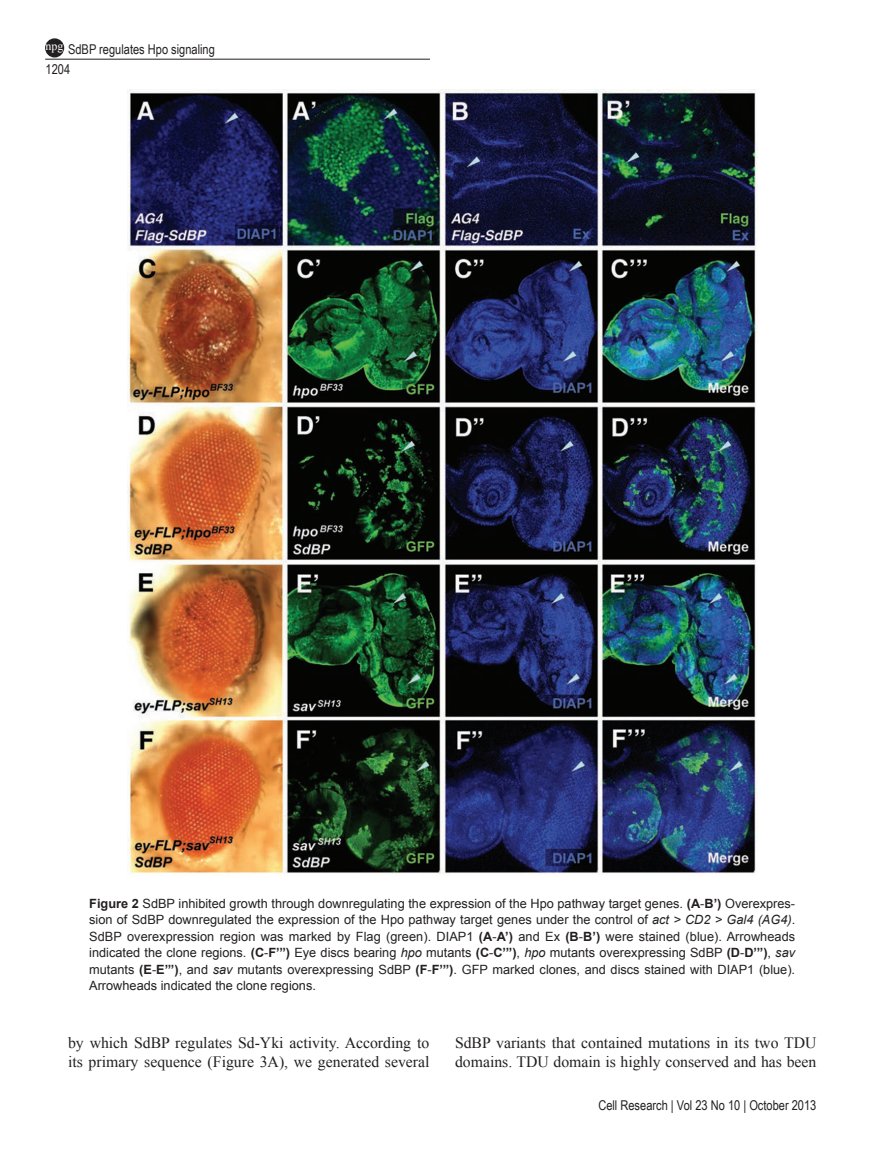
<style>
.page{position:relative;width:893px;height:1170px;background:#fff}
.page>*{position:absolute;margin:0;border:0;box-sizing:border-box;transform-origin:0 0}
.t1{font:15.75px/18.8px "Times New Roman PSMT2";color:#231f20}
.t2{font:13.5px/19.8px "Arial Narrow";color:#231f20}
.t3{font:12.75px/16.5px "Arial MT2";color:#231f20;text-align:justify}
.t4{font:12px "Times New Roman PSMT2";color:#fff}
.s1{font-family:"Arial";font-weight:700}
.s2{font-family:"Arial";font-style:italic}
</style>
<div class="page">
<hr style="left:45px;top:59px;width:385px;height:1px;background:#231f20">
<div style="left:46px;top:39px;width:17px;height:18px;background:#231f20;border-radius:50%"></div>
<div style="left:45px;top:38px;width:19px;height:19px;border:2px solid #231f20;border-radius:50%"></div>
<img style="left:127px;top:89px;width:630px;height:785px">
<p class="t2" style="left:46px;top:39px;width:171px;text-indent:23px">SdBP regulates Hpo signaling<br>1204</p>
<p class="t4" style="left:46px;top:38px;width:19px">npg</p>
<p class="t3" style="left:89px;top:895px;width:708px"><span class="s1">Figure 2</span> SdBP inhibited growth through downregulating the expression of the Hpo pathway target genes. <span class="s1">(A</span>-<span class="s1">B’)</span> Overexpres&shy;sion of SdBP downregulated the expression of the Hpo pathway target genes under the control of <span class="s2">act &gt; CD2 &gt; Gal4 (AG4)</span>.<br>SdBP overexpression region was marked by Flag (green). DIAP1 <span class="s1">(A</span>-<span class="s1">A’)</span> and Ex <span class="s1">(B</span>-<span class="s1">B’)</span> were stained (blue). Arrowheads indicated the clone regions. <span class="s1">(C</span>-<span class="s1">F’’’)</span> Eye discs bearing <span class="s2">hpo</span> mutants <span class="s1">(C</span>-<span class="s1">C’’’)</span>, <span class="s2">hpo</span> mutants overexpressing SdBP <span class="s1">(D</span>-<span class="s1">D’’’)</span>, <span class="s2">sav </span>mutants <span class="s1">(E</span>-<span class="s1">E’’’)</span>, and <span class="s2">sav</span> mutants overexpressing SdBP <span class="s1">(F</span>-<span class="s1">F’’’)</span>. GFP marked clones, and discs stained with DIAP1 (blue).<br>Arrowheads indicated the clone regions.</p>
<p class="t1" style="left:68px;top:1033px;width:363px">by which SdBP regulates Sd-Yki activity. According to its primary sequence (Figure 3A), we generated several</p>
<p class="t1" style="left:455px;top:1033px;width:363px">SdBP variants that contained mutations in its two TDU domains. TDU domain is highly conserved and has been</p>
<p class="t2" style="left:598px;top:1094px;width:220px">Cell Research | Vol 23 No 10 | October 2013</p>
</div>
